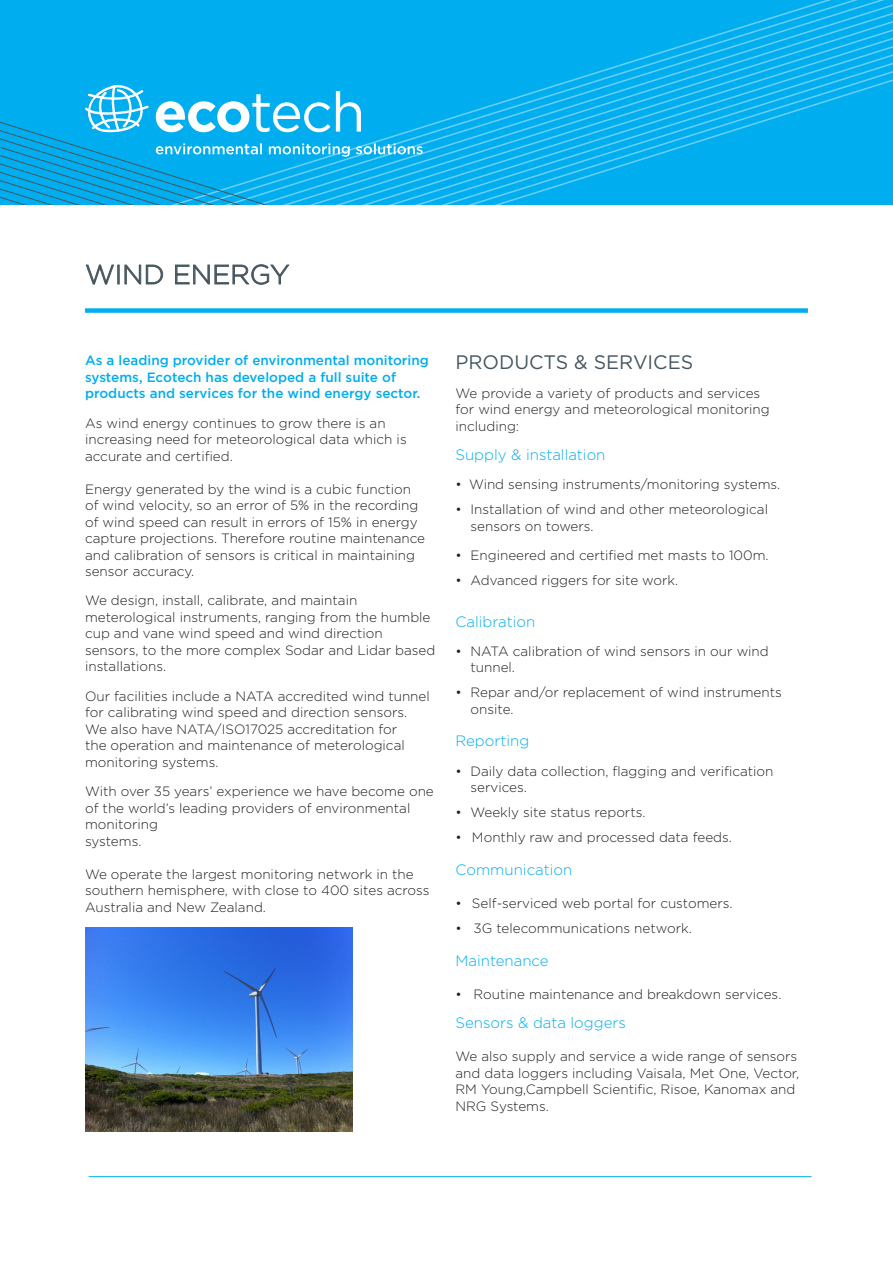
<style>
.page{position:relative;width:893px;height:1263px;background:#fff}
.page>*{position:absolute;margin:0;border:0;box-sizing:border-box;transform-origin:0 0}
.t1{font:300 27px "Gotham";color:#45555f}
.t2{font:19.5px "Gotham";color:#45555f}
.t3{font:300 15px "Gotham";color:#00aeef}
.t4{font:300 13.5px/16.5px "Gotham";color:#231f20}
.t5{font:500 13.5px/16.5px "Gotham";color:#00aeef}
</style>
<div class="page">
<div style="left:0;top:0;width:893px;height:204px;background:#00aeef"></div>
<svg style="left:480px;top:49px;width:413px;height:155px"></svg>
<div style="left:85px;top:308px;width:723px;height:5px;background:#00aeef"></div>
<svg style="left:85px;top:264px;width:29px;height:21px"></svg>
<div style="left:117px;top:265px;width:3px;height:19px;border:1px solid #45555f"></div>
<svg style="left:124px;top:264px;width:39px;height:21px"></svg>
<svg style="left:175px;top:264px;width:115px;height:21px"></svg>
<svg style="left:0;top:85px;width:480px;height:119px"></svg>
<hr style="left:89px;top:1176px;width:723px;height:1px;background:#00aeef">
<img style="left:85px;top:927px;width:268px;height:204px">
<p class="t1" style="left:85px;top:257px;width:206px">WIND ENERGY</p>
<p class="t5" style="left:85px;top:352px;width:345px">As a leading provider of environmental monitoring systems, Ecotech has developed a full suite of products and services for the wind energy sector.</p>
<p class="t4" style="left:85px;top:414px;width:323px">As wind energy continues to grow there is an increasing need for meteorological data which is accurate and certified.</p>
<p class="t4" style="left:85px;top:480px;width:342px">Energy generated by the wind is a cubic function of wind velocity, so an error of 5% in the recording of wind speed can result in errors of 15% in energy capture projections. Therefore routine maintenance and calibration of sensors is critical in maintaining sensor accuracy.</p>
<p class="t4" style="left:85px;top:592px;width:352px">We design, install, calibrate, and maintain meterological instruments, ranging from the humble cup and vane wind speed and wind direction sensors, to the more complex Sodar and Lidar based installations.</p>
<p class="t4" style="left:85px;top:687px;width:346px">Our facilities include a NATA accredited wind tunnel for calibrating wind speed and direction sensors.<br>We also have NATA/ISO17025 accreditation for<br>the operation and maintenance of meterological monitoring systems.</p>
<p class="t4" style="left:85px;top:783px;width:350px">With over 35 years’ experience we have become one of the world’s leading providers of environmental monitoring<br>systems.</p>
<p class="t4" style="left:85px;top:865px;width:346px">We operate the largest monitoring network in the southern hemisphere, with close to 400 sites across<br>Australia and New Zealand.</p>
<p class="t2" style="left:455px;top:349px;width:239px">PRODUCTS &amp; SERVICES</p>
<p class="t4" style="left:455px;top:384px;width:316px">We provide a variety of products and services for wind energy and meteorological monitoring including:</p>
<p class="t3" style="left:455px;top:445px;width:151px">Supply &amp; installation</p>
<p class="t4" style="left:455px;top:476px;width:326px">• Wind sensing instruments/monitoring systems.</p>
<p class="t4" style="left:470px;top:501px;width:299px;text-indent:-15px">• Installation of wind and other meteorological sensors on towers.</p>
<p class="t4" style="left:455px;top:547px;width:315px">• Engineered and certified met masts to 100m.</p>
<p class="t4" style="left:455px;top:572px;width:224px">• Advanced riggers for site work.</p>
<p class="t3" style="left:455px;top:612px;width:81px">Calibration</p>
<p class="t4" style="left:470px;top:642px;width:300px;text-indent:-15px">• NATA calibration of wind sensors in our wind tunnel.</p>
<p class="t4" style="left:470px;top:684px;width:313px;text-indent:-15px">• Repar and/or replacement of wind instruments onsite.</p>
<p class="t3" style="left:455px;top:732px;width:75px">Reporting</p>
<p class="t4" style="left:470px;top:762px;width:304px;text-indent:-15px">• Daily data collection, flagging and verification services.</p>
<p class="t4" style="left:455px;top:804px;width:192px">• Weekly site status reports.</p>
<p class="t4" style="left:455px;top:829px;width:278px">• Monthly raw and processed data feeds.</p>
<p class="t3" style="left:455px;top:860px;width:118px">Communication</p>
<p class="t4" style="left:455px;top:895px;width:279px">• Self-serviced web portal for customers.</p>
<p class="t4" style="left:455px;top:920px;width:238px">• 3G telecommunications network.</p>
<p class="t3" style="left:455px;top:951px;width:95px">Maintenance</p>
<p class="t4" style="left:455px;top:986px;width:327px">• Routine maintenance and breakdown services.</p>
<p class="t3" style="left:455px;top:1014px;width:172px">Sensors &amp; data loggers</p>
<p class="t4" style="left:455px;top:1048px;width:345px">We also supply and service a wide range of sensors and data loggers including Vaisala, Met One, Vector, RM Young,Campbell Scientific, Risoe, Kanomax and NRG Systems.</p>
</div>
